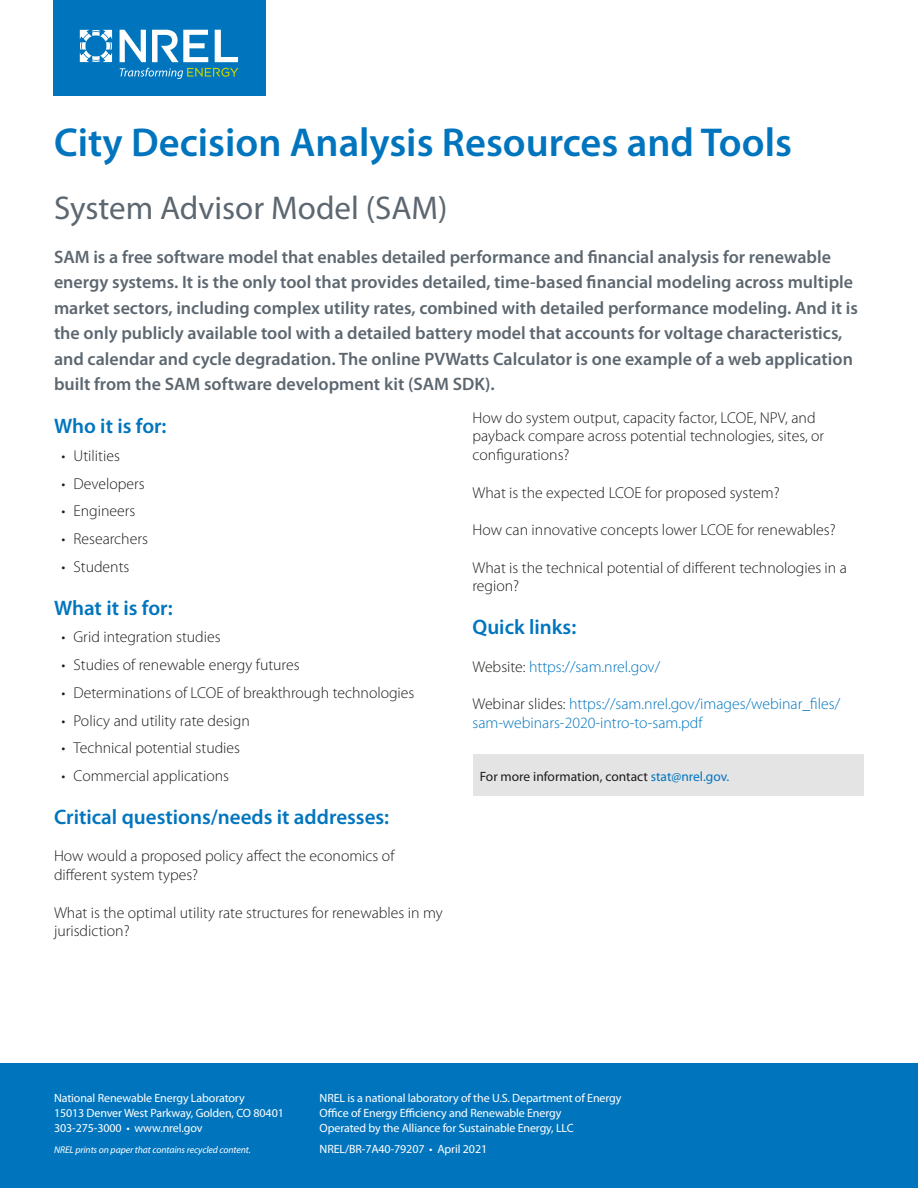
<style>
.page{position:relative;width:918px;height:1188px;background:#fff}
.page>*{position:absolute;margin:0;border:0;box-sizing:border-box;transform-origin:0 0}
.Title_ACES{font:600 40.5px "Myriad Pro";color:#0075be}
.Subhead_ACES{font:33px "Myriad Pro";color:#5d6770}
.t1{font:600 21px "Myriad Pro";color:#0075be}
.Intro{font:600 18px/25.5px "Myriad Pro";color:#5d6770}
.Body_L1{font:300 15.75px/18.8px "Myriad Pro";color:#1d1d1b}
.Body_L1-2{font:300 15.75px/18.8px "Myriad Pro";color:#0075be}
.Contact__URL{font:13.5px "Myriad Pro";color:#1d1d1b}
.Boilerplate{font:12px/15px "Myriad Pro";letter-spacing:-.01em;color:#fff}
.Recycled_Content{font:italic 9.75px "Myriad Pro";letter-spacing:-.01em;color:#fff}
.s1{color:#1d1d1b}
.s2{color:#0075be}
</style>
<div class="page">
<div style="left:0;top:1063px;width:918px;height:125px;background:#0075be"></div>
<div style="left:473px;top:755px;width:391px;height:41px;background:#e4e4e5"></div>
<div style="left:53px;top:0;width:213px;height:95px;background:#0075be"></div>
<svg style="left:80px;top:30px;width:32px;height:32px"></svg>
<svg style="left:120px;top:30px;width:26px;height:32px"></svg>
<svg style="left:152px;top:30px;width:56px;height:32px"></svg>
<svg style="left:215px;top:30px;width:23px;height:32px"></svg>
<svg style="left:120px;top:68px;width:118px;height:11px"></svg>
<p class="Title_ACES" style="left:54px;top:116px;width:739px">City Decision Analysis Resources and Tools</p>
<p class="Subhead_ACES" style="left:54px;top:187px;width:395px">System Advisor Model (SAM)</p>
<p class="Intro" style="left:54px;top:244px;width:805px">SAM is a free software model that enables detailed performance and financial analysis for renewable energy systems. It is the only tool that provides detailed, time-based financial modeling across multiple market sectors, including complex utility rates, combined with detailed performance modeling. And it is the only publicly available tool with a detailed battery model that accounts for voltage characteristics, and calendar and cycle degradation. The online PVWatts Calculator is one example of a web application built from the SAM software development kit (SAM SDK).</p>
<h1 class="t1" style="left:54px;top:413px;width:114px">Who it is for:</h1>
<p class="Body_L1" style="left:62px;top:446px;width:60px">• Utilities</p>
<p class="Body_L1" style="left:62px;top:474px;width:85px">• Developers</p>
<p class="Body_L1" style="left:62px;top:502px;width:75px">• Engineers</p>
<p class="Body_L1" style="left:62px;top:529px;width:88px">• Researchers</p>
<p class="Body_L1" style="left:62px;top:557px;width:69px">• Students</p>
<h2 class="t1" style="left:54px;top:594px;width:120px">What it is for:</h2>
<p class="Body_L1" style="left:62px;top:628px;width:161px">• Grid integration studies</p>
<p class="Body_L1" style="left:62px;top:655px;width:240px">• Studies of renewable energy futures</p>
<p class="Body_L1" style="left:62px;top:683px;width:354px">• Determinations of LCOE of breakthrough technologies</p>
<p class="Body_L1" style="left:62px;top:711px;width:190px">• Policy and utility rate design</p>
<p class="Body_L1" style="left:62px;top:739px;width:180px">• Technical potential studies</p>
<p class="Body_L1" style="left:62px;top:766px;width:169px">• Commercial applications</p>
<h2 class="t1" style="left:54px;top:803px;width:337px">Critical questions/needs it addresses:</h2>
<p class="Body_L1" style="left:54px;top:847px;width:342px">How would a proposed policy affect the economics of different system types?</p>
<p class="Body_L1" style="left:54px;top:903px;width:390px">What is the optimal utility rate structures for renewables in my jurisdiction?</p>
<p class="Body_L1" style="left:472px;top:408px;width:353px">How do system output, capacity factor, LCOE, NPV, and payback compare across potential technologies, sites, or configurations?</p>
<p class="Body_L1" style="left:472px;top:483px;width:309px">What is the expected LCOE for proposed system?</p>
<p class="Body_L1" style="left:472px;top:520px;width:365px">How can innovative concepts lower LCOE for renewables?</p>
<p class="Body_L1" style="left:472px;top:558px;width:376px">What is the technical potential of different technologies in a region?</p>
<h2 class="t1" style="left:472px;top:614px;width:105px">Quick links:</h2>
<p class="Body_L1-2" style="left:472px;top:657px;width:189px"><span class="s1">Website:</span> https://sam.nrel.gov/</p>
<p class="Body_L1-2" style="left:472px;top:694px;width:369px"><span class="s1">Webinar slides:</span> https://sam.nrel.gov/images/webinar_files/ sam-webinars-2020-intro-to-sam.pdf</p>
<p class="Contact__URL" style="left:480px;top:768px;width:251px">For more information, contact <span class="s2">stat@nrel.gov.</span></p>
<p class="Boilerplate" style="left:54px;top:1090px;width:231px">National Renewable Energy Laboratory<br>15013 Denver West Parkway, Golden, CO 80401<br>303-275-3000 • www.nrel.gov</p>
<p class="Recycled_Content" style="left:54px;top:1143px;width:198px">NREL prints on paper that contains recycled content.</p>
<p class="Boilerplate" style="left:320px;top:1090px;width:303px">NREL is a national laboratory of the U.S. Department of Energy<br>Office of Energy Efficiency and Renewable Energy<br>Operated by the Alliance for Sustainable Energy, LLC</p>
<p class="Boilerplate" style="left:320px;top:1141px;width:169px">NREL/BR-7A40-79207 • April 2021</p>
</div>
